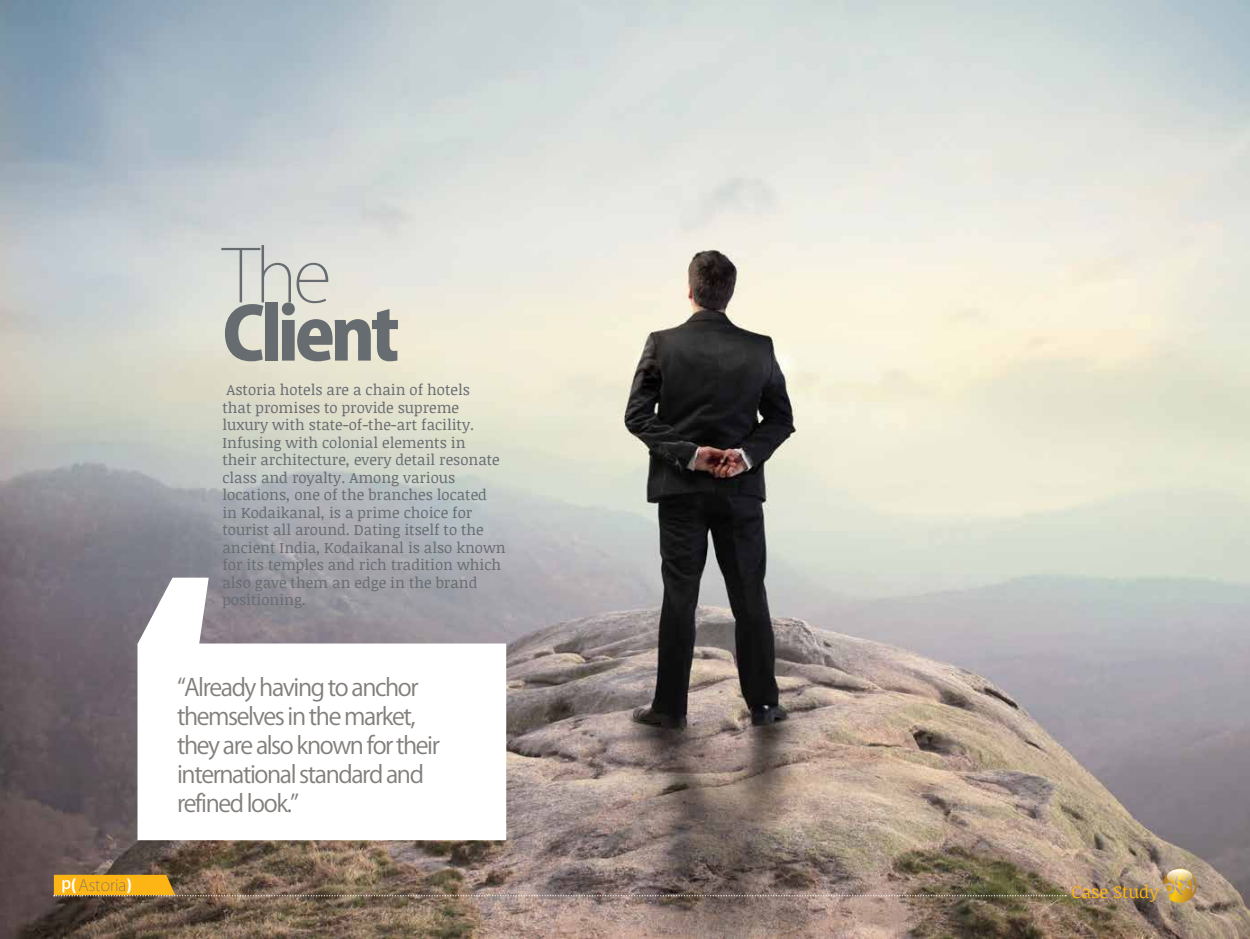
<style>
.page{position:relative;width:1250px;height:939px;background:#fff}
.page>*{position:absolute;margin:0;border:0;box-sizing:border-box;transform-origin:0 0}
.t1{font:800 72.12px "Koz Go Pr 6 N";letter-spacing:-.06em;color:#676c71}
.t2{font:200 72.12px "Koz Go Pr 6 N";color:#676c71}
.t3{font:23.75px/28.8px "Koz Go Pr 6 N";letter-spacing:-.06em;color:#827e7b}
.t4{font:17.5px "Noticia Text";color:#fcb515}
.t5{font:200 16px "Koz Go Pr 6 N";color:#6b6c6f}
.t6{font:15px/17.5px "Noticia Text";color:#676c71}
.s1{font-weight:500;color:#fff}
.s2{font-weight:800;color:#fff}
</style>
<div class="page">
<img style="left:0;top:0;width:1250px;height:939px">
<svg style="left:138px;top:578px;width:368px;height:262px"></svg>
<svg style="left:1163px;top:868px;width:34px;height:34px"></svg>
<svg style="left:54px;top:875px;width:1012px;height:21px;background:#8b7457"></svg>
<p class="t5" style="left:61px;top:876px;width:72px"><span class="s1">p</span><span class="s2">(</span> Astoria<span class="s2">)</span></p>
<h1 class="t2" style="left:222px;top:235px;width:111px">The</h1>
<h1 class="t1" style="left:222px;top:293px;width:179px">Client</h1>
<p class="t6" style="left:222px;top:380px;width:285px">Astoria hotels are a chain of hotels<br>that promises to provide supreme luxury with state-of-the-art facility.<br>Infusing with colonial elements in<br>their architecture, every detail resonate class and royalty. Among various locations, one of the branches located<br>in Kodaikanal, is a prime choice for tourist all around. Dating itself to the ancient India, Kodaikanal is also known for its temples and rich tradition which also gave them an edge in the brand positioning.</p>
<h2 class="t3" style="left:177px;top:674px;width:264px">“Already having to anchor themselves in the market, they are also known for their international standard and refined look.”</h2>
<p class="t4" style="left:1071px;top:879px;width:89px">Case Study</p>
</div>
